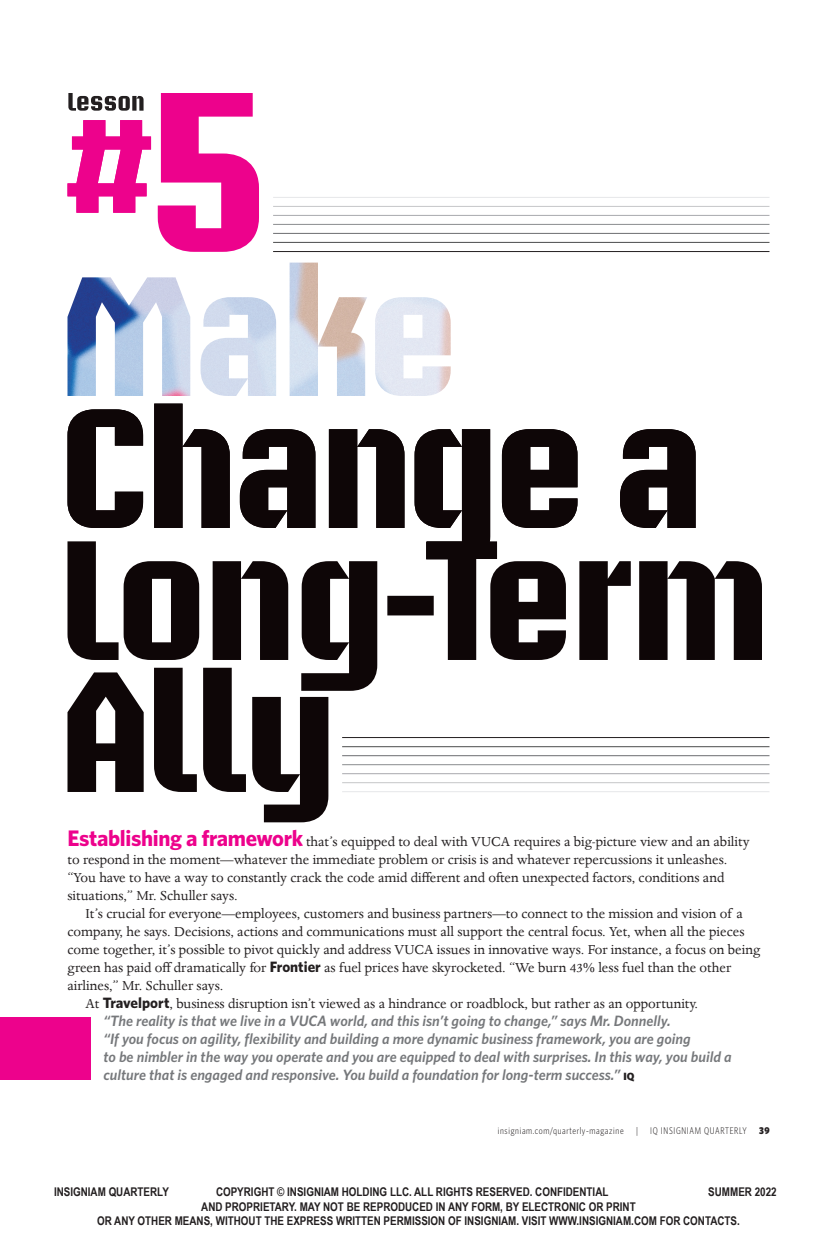
<style>
.page{position:relative;width:837px;height:1242px;background:#fff}
.page>*{position:absolute;margin:0;border:0;box-sizing:border-box;transform-origin:0 0}
.Body_Copy_Justified{font:15px/18px "Dante MT Pro";color:#231f20}
.Body_Copy_Justified-2{font:italic 600 15px/18px "Whitney HTF";color:#76787b}
.t1{font:700 12px "Arial Narrow";color:#231f20}
.t2{font:300 condensed 9.75px "Whitney HTF";letter-spacing:.07em;color:#231f20}
.t3{font:900 condensed 9.75px "Whitney HTF";color:#231f20}
.s1{font-family:"Whitney HTF";font-weight:700;font-size:22.5px;color:#ed028c}
.s2{font-family:"Whitney HTF";font-weight:700}
.s3{font-weight:900;font-style:normal;font-size:10.5px;color:#231f20}
</style>
<div class="page">
<svg style="left:158px;top:93px;width:101px;height:159px"></svg>
<svg style="left:68px;top:93px;width:76px;height:18px"></svg>
<svg style="left:67px;top:120px;width:84px;height:93px"></svg>
<img style="left:68px;top:263px;width:383px;height:133px">
<hr style="left:273px;top:251px;width:496px;height:1px;background:#231f20">
<hr style="left:273px;top:206px;width:496px;height:1px;background:#c5c6c8">
<hr style="left:273px;top:215px;width:496px;height:1px;background:#a8a9ad">
<hr style="left:273px;top:224px;width:496px;height:1px;background:#8a8c8f">
<hr style="left:273px;top:233px;width:496px;height:1px;background:#6c6d70">
<hr style="left:273px;top:242px;width:496px;height:1px;background:#4b4c4d">
<hr style="left:273px;top:197px;width:496px;height:1px;background:#e6e7e9">
<hr style="left:342px;top:737px;width:428px;height:1px;background:#231f20">
<hr style="left:342px;top:782px;width:428px;height:1px;background:#c5c6c8">
<hr style="left:342px;top:773px;width:428px;height:1px;background:#a8a9ad">
<hr style="left:342px;top:764px;width:428px;height:1px;background:#8a8c8f">
<hr style="left:342px;top:755px;width:428px;height:1px;background:#6c6d70">
<hr style="left:342px;top:746px;width:428px;height:1px;background:#4b4c4d">
<hr style="left:342px;top:791px;width:428px;height:1px;background:#e6e7e9">
<svg style="left:67px;top:541px;width:695px;height:150px"></svg>
<svg style="left:68px;top:404px;width:628px;height:155px"></svg>
<div style="left:0;top:1017px;width:91px;height:63px;background:#ed028c"></div>
<svg style="left:68px;top:668px;width:260px;height:154px"></svg>
<p class="Body_Copy_Justified" style="left:68px;top:833px;width:684px"><span class="s1">Establishing a framework</span> that’s equipped to deal with VUCA requires a big-picture view and an ability to respond in the moment—whatever the immediate problem or crisis is and whatever repercussions it unleashes. “You have to have a way to constantly crack the code amid different and often unexpected factors, conditions and situations,” Mr. Schuller says.</p>
<p class="Body_Copy_Justified" style="left:68px;top:905px;width:694px;text-indent:18px">It’s crucial for everyone—employees, customers and business partners—to connect to the mission and vision of a company, he says. Decisions, actions and communications must all support the central focus. Yet, when all the pieces come together, it’s possible to pivot quickly and address VUCA issues in innovative ways. For instance, a focus on being green has paid off dramatically for <span class="s2">Frontier</span> as fuel prices have skyrocketed. “We burn 43% less fuel than the other airlines,” Mr. Schuller says.</p>
<p class="Body_Copy_Justified" style="left:86px;top:995px;width:614px">At <span class="s2">Travelport</span>, business disruption isn’t viewed as a hindrance or roadblock, but rather as an opportunity.</p>
<p class="Body_Copy_Justified-2" style="left:104px;top:1011px;width:630px">“The reality is that we live in a VUCA world, and this isn’t going to change,” says Mr. Donnelly.<br>“If you focus on agility, flexibility and building a more dynamic business framework, you are going<br>to be nimbler in the way you operate and you are equipped to deal with surprises. In this way, you build a culture that is engaged and responsive. You build a foundation for long-term success.” <span class="s3">IQ</span></p>
<p class="t2" style="left:498px;top:1125px;width:127px">insigniam.com/quarterly-magazine</p>
<p class="t2" style="left:636px;top:1125px;width:3px">|</p>
<p class="t2" style="left:650px;top:1125px;width:98px">IQ INSIGNIAM QUARTERLY</p>
<p class="t3" style="left:759px;top:1125px;width:12px">39</p>
<p class="t1" style="left:54px;top:1185px;width:116px">INSIGNIAM QUARTERLY</p>
<p class="t1" style="left:216px;top:1185px;width:394px">COPYRIGHT © INSIGNIAM HOLDING LLC. ALL RIGHTS RESERVED. CONFIDENTIAL</p>
<p class="t1" style="left:708px;top:1185px;width:70px">SUMMER 2022</p>
<p class="t1" style="left:201px;top:1199px;width:436px">AND PROPRIETARY. MAY NOT BE REPRODUCED IN ANY FORM, BY ELECTRONIC OR PRINT</p>
<p class="t1" style="left:97px;top:1214px;width:644px">OR ANY OTHER MEANS, WITHOUT THE EXPRESS WRITTEN PERMISSION OF INSIGNIAM. VISIT WWW.INSIGNIAM.COM FOR CONTACTS.</p>
</div>
